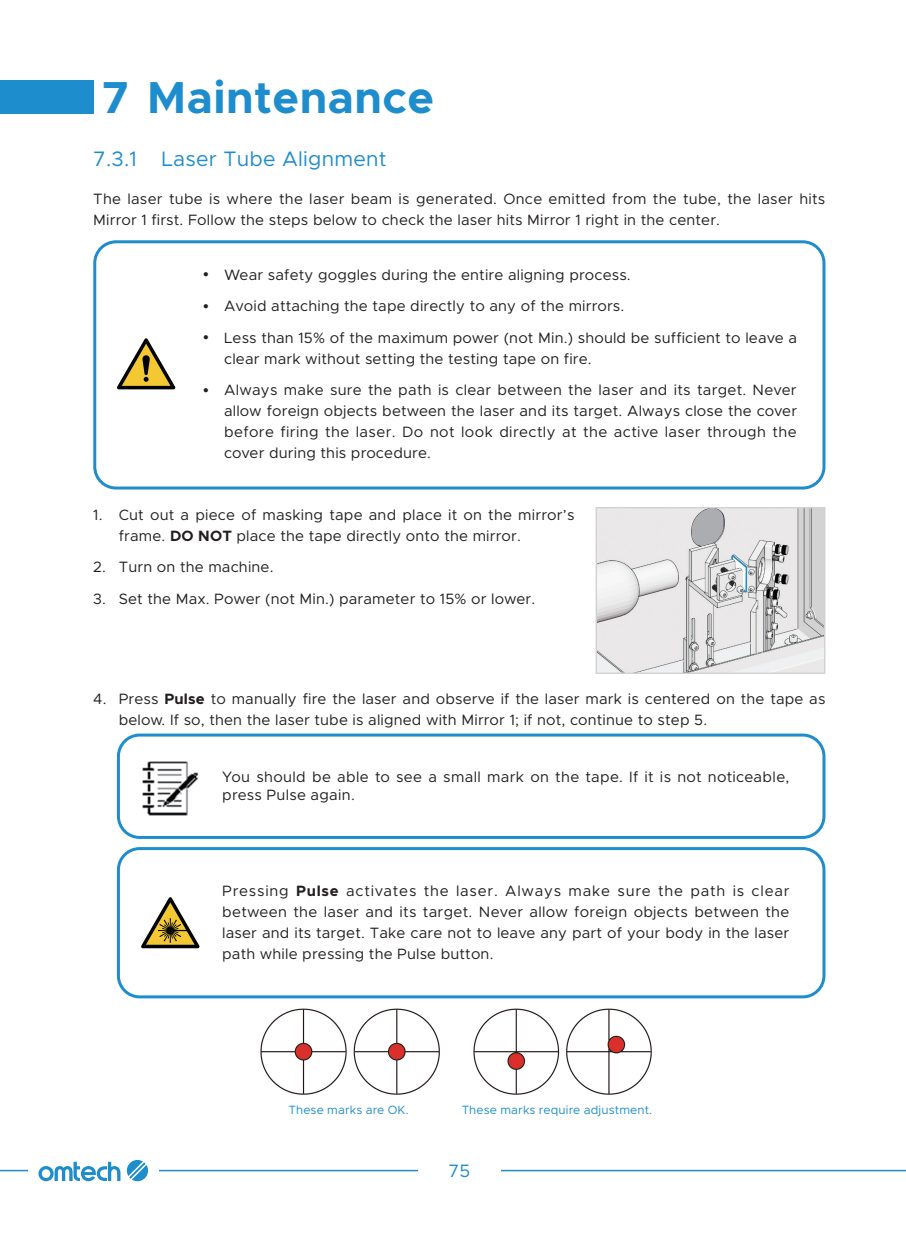
<style>
.page{position:relative;width:906px;height:1238px;background:#fff}
.page>*{position:absolute;margin:0;border:0;box-sizing:border-box;transform-origin:0 0}
.t1{font:700 45px "Metropolis";letter-spacing:.01em;color:#1e8dcd}
.t2{font:21px "Metropolis";letter-spacing:.01em;color:#1e8dcd}
.t3{font:18px "Metropolis";color:#1e8dcd}
.t4{font:15px/21px "Metropolis";letter-spacing:.01em;color:#231f20}
.t5{font:12px "Metropolis";letter-spacing:.01em;color:#1e8dcd}
.s1{font-family:"Mi Sans"}
.s2{font-weight:700}
</style>
<div class="page">
<div style="left:0;top:80px;width:93px;height:34px;background:#1e8dcd"></div>
<hr style="left:0;top:1169px;width:906px;height:2px;background:#1e8dcd">
<div style="left:28px;top:1149px;width:130px;height:42px;background:#fff"></div>
<svg style="left:38px;top:1161px;width:82px;height:20px"></svg>
<svg style="left:127px;top:1160px;width:21px;height:21px"></svg>
<div style="left:418px;top:1161px;width:83px;height:18px;background:#fff"></div>
<div style="left:93px;top:240px;width:732px;height:249px;border:3px solid #1e8dcd;border-radius:21px"></div>
<svg style="left:117px;top:338px;width:59px;height:51px"></svg>
<img style="left:142px;top:761px;width:57px;height:55px">
<div style="left:117px;top:733px;width:708px;height:105px;border:3px solid #1e8dcd;border-radius:21px"></div>
<div style="left:117px;top:847px;width:708px;height:151px;border:3px solid #1e8dcd;border-radius:21px"></div>
<svg style="left:141px;top:897px;width:59px;height:51px"></svg>
<img style="left:260px;top:1008px;width:180px;height:87px">
<img style="left:473px;top:1008px;width:179px;height:87px">
<img style="left:597px;top:509px;width:226px;height:163px">
<div style="left:595px;top:507px;width:230px;height:167px;border:1px solid #d1d2d4"></div>
<svg style="left:730px;top:554px;width:18px;height:297px"></svg>
<h1 class="t1" style="left:102px;top:69px;width:334px">7 Maintenance</h1>
<h2 class="t2" style="left:93px;top:145px;width:295px">7.3.1 Laser Tube Alignment</h2>
<p class="t4" style="left:93px;top:188px;width:733px">The laser tube is where the laser beam is generated. Once emitted from the tube, the laser hits<br>Mirror 1 first. Follow the steps below to check the laser hits Mirror 1 right in the center.</p>
<p class="t4" style="left:199px;top:264px;width:434px"><span class="s1">•</span> Wear safety goggles during the entire aligning process.</p>
<p class="t4" style="left:199px;top:295px;width:427px"><span class="s1">•</span> Avoid attaching the tape directly to any of the mirrors.</p>
<p class="t4" style="left:224px;top:327px;width:574px;text-indent:-26px"><span class="s1">•</span> Less than 15% of the maximum power (not Min.) should be sufficient to leave a clear mark without setting the testing tape on fire.</p>
<p class="t4" style="left:224px;top:380px;width:574px;text-align:justify;text-indent:-26px"><span class="s1">•</span> Always make sure the path is clear between the laser and its target. Never allow foreign objects between the laser and its target. Always close the cover before firing the laser. Do not look directly at the active laser through the cover during this procedure.</p>
<p class="t4" style="left:119px;top:504px;width:457px;text-indent:-26px">1. Cut out a piece of masking tape and place it on the mirror’s frame. <span class="s2">DO NOT</span> place the tape directly onto the mirror.</p>
<p class="t4" style="left:93px;top:556px;width:182px">2. Turn on the machine.</p>
<p class="t4" style="left:93px;top:588px;width:443px">3. Set the Max. Power (not Min.) parameter to 15% or lower.</p>
<p class="t4" style="left:119px;top:688px;width:708px;text-indent:-26px">4. Press <span class="s2">Pulse</span> to manually fire the laser and observe if the laser mark is centered on the tape as below. If so, then the laser tube is aligned with Mirror 1; if not, continue to step 5.</p>
<p class="t4" style="left:222px;top:768px;width:568px;line-height:18px">You should be able to see a small mark on the tape. If it is not noticeable, press Pulse again.</p>
<p class="t4" style="left:222px;top:880px;width:569px;text-align:justify">Pressing <span class="s2">Pulse</span> activates the laser. Always make sure the path is clear between the laser and its target. Never allow foreign objects between the laser and its target. Take care not to leave any part of your body in the laser path while pressing the Pulse button.</p>
<p class="t5" style="left:288px;top:1102px;width:122px">These marks are OK.</p>
<p class="t5" style="left:462px;top:1102px;width:192px">These marks require adjustment.</p>
<p class="t3" style="left:448px;top:1159px;width:23px">75</p>
</div>
